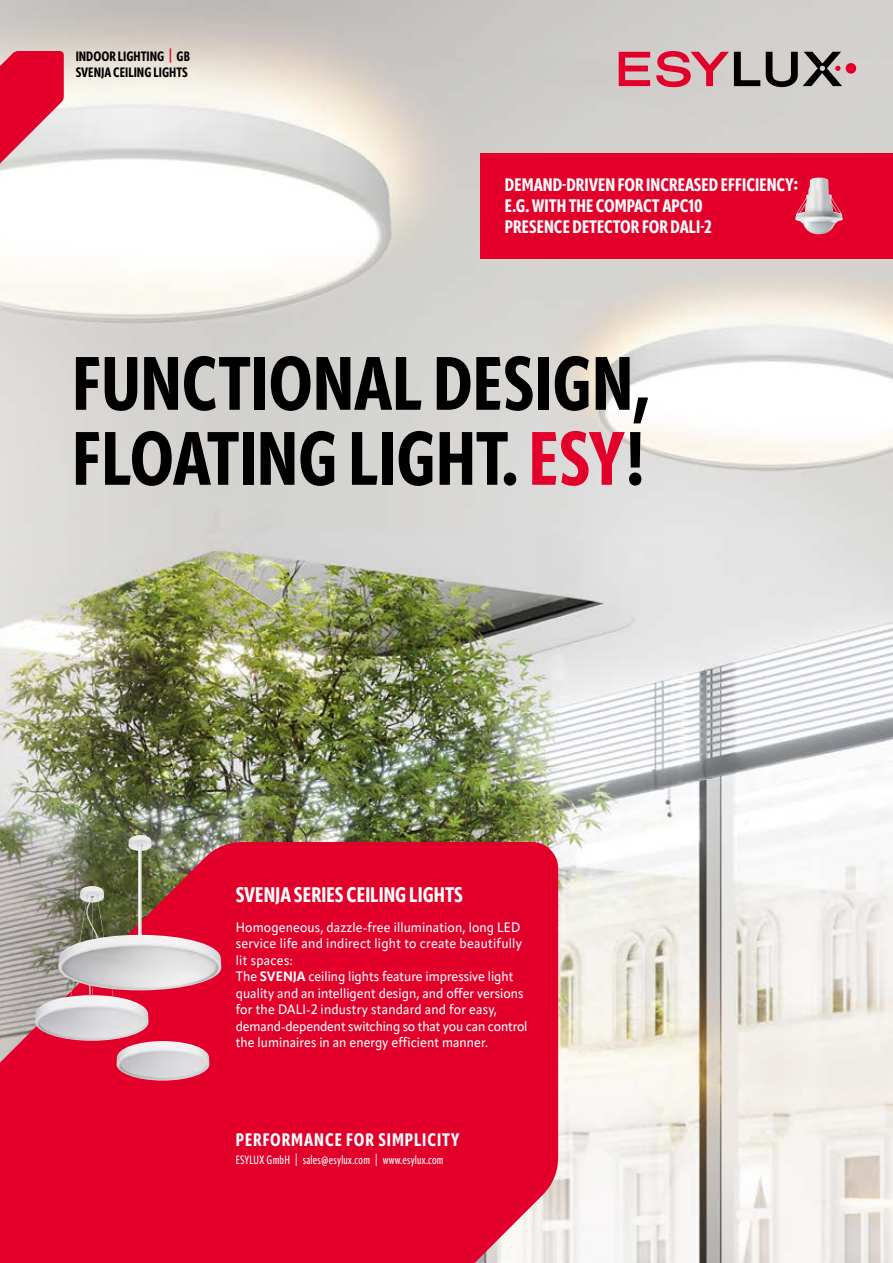
<style>
.page{position:relative;width:893px;height:1263px;background:#fff}
.page>*{position:absolute;margin:0;border:0;box-sizing:border-box;transform-origin:0 0}
.t1{font:800 75px/75px "Apparat Extra Cond";color:#000}
.t2{font:800 21px "Apparat Extra Cond";color:#fff}
.t3{font:800 18px/21px "Apparat Extra Cond";color:#fff}
.t4{font:800 18px "Apparat Extra Cond";letter-spacing:.05em;color:#fff}
.t5{font:500 13.5px/16.5px "Apparat Semi Cond";letter-spacing:.005em;color:#fff}
.t6{font:800 13.5px/16.5px "Apparat Extra Cond";color:#000}
.t7{font:500 12px "Apparat Extra Cond";letter-spacing:.02em;color:#fff}
.s1{color:#e2002b}
.s2{font-weight:700}
</style>
<div class="page">
<img style="left:0;top:0;width:893px;height:1263px">
<div style="left:0;top:842px;width:558px;height:421px;background:#e2002b"></div>
<svg style="left:0;top:51px;width:64px;height:127px;background:#e45771"></svg>
<svg style="left:619px;top:52px;width:31px;height:34px"></svg>
<svg style="left:656px;top:51px;width:104px;height:36px;background:#c2828c"></svg>
<div style="left:846px;top:63px;width:10px;height:11px;background:#e2002b;border-radius:50%"></div>
<svg style="left:766px;top:52px;width:76px;height:35px;background:#7f7b7a"></svg>
<img style="left:35px;top:886px;width:114px;height:155px">
<img style="left:59px;top:835px;width:163px;height:155px">
<img style="left:116px;top:1041px;width:94px;height:39px">
<div style="left:480px;top:153px;width:413px;height:106px;background:#e2002b"></div>
<img style="left:795px;top:178px;width:48px;height:56px">
<p class="t6" style="left:76px;top:48px;width:116px">INDOOR LIGHTING <span class="s1">|</span> GB<br>SVENJA CEILING LIGHTS</p>
<h3 class="t3" style="left:505px;top:175px;width:294px">DEMAND-DRIVEN FOR INCREASED EFFICIENCY:<br>E.G. WITH THE COMPACT APC10<br>PRESENCE DETECTOR FOR DALI-2</h3>
<h1 class="t1" style="left:72px;top:347px;width:579px">FUNCTIONAL DESIGN,<br>FLOATING LIGHT. <span class="s1">ESY</span>!</h1>
<h2 class="t2" style="left:236px;top:882px;width:229px">SVENJA SERIES CEILING LIGHTS</h2>
<p class="t5" style="left:236px;top:919px;width:293px">Homogeneous, dazzle-free illumination, long LED service life and indirect light to create beautifully lit spaces:<br>The <span class="s2">SVENJA</span> ceiling lights feature impressive light quality and an intelligent design, and offer versions for the DALI-2 industry standard and for easy, demand-dependent switching so that you can control the luminaires in an energy efficient manner.</p>
<h3 class="t4" style="left:236px;top:1129px;width:225px">PERFORMANCE FOR SIMPLICITY</h3>
<p class="t7" style="left:236px;top:1153px;width:209px">ESYLUX GmbH | sales@esylux.com | www.esylux.com</p>
</div>
